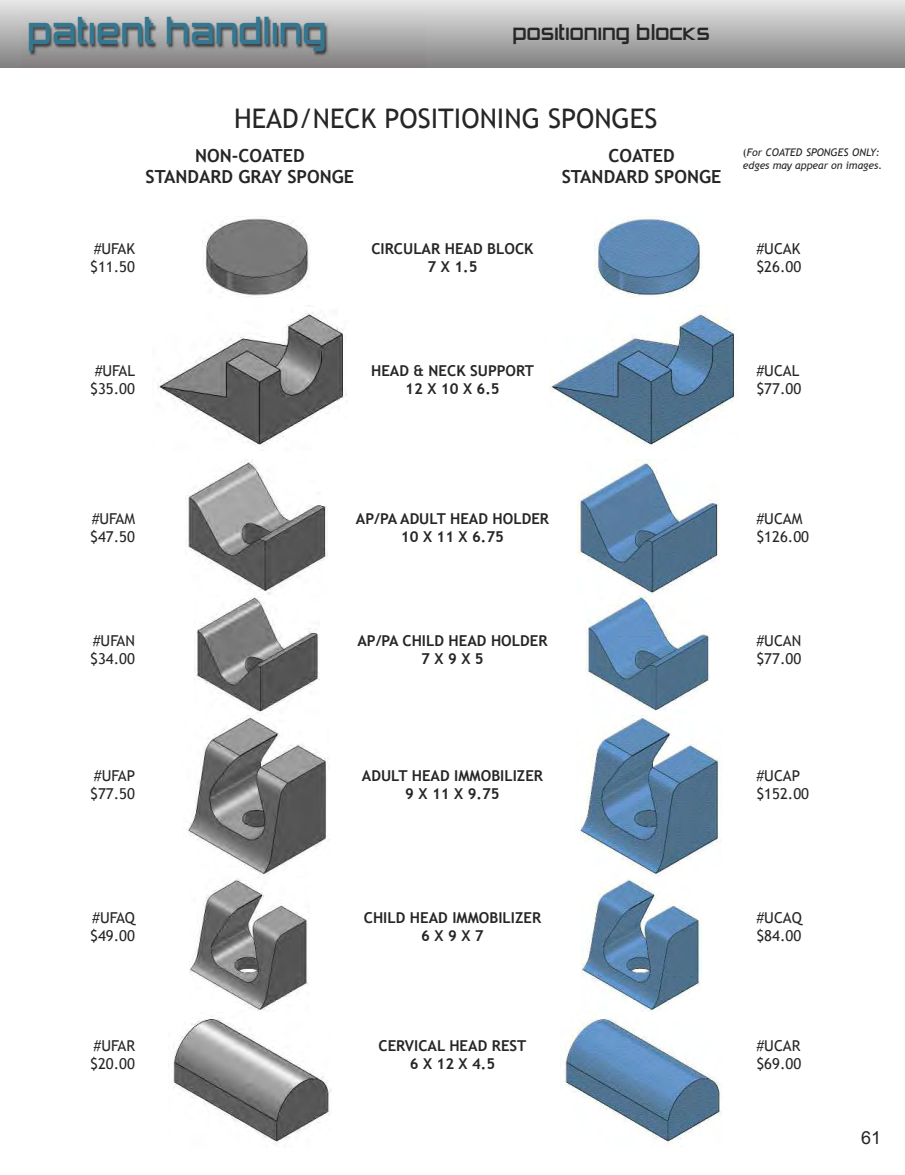
<style>
.page{position:relative;width:905px;height:1175px;background:#fff}
.page>*{position:absolute;margin:0;border:0;box-sizing:border-box;transform-origin:0 0}
.t1{font:36px "Zero Twos";color:#357790}
.t2{font:27px "Trebuchet MS";color:#272627}
.t3{font:21px "Zero Twos";color:#272627}
.t4{font:700 18px/21.6px "Trebuchet MS";color:#272627;text-align:center}
.t5{font:18px "Arial";color:#272627}
.t6{font:700 15px/18px "Trebuchet MS";color:#272627;text-align:center}
.t7{font:15px/18px "Trebuchet MS";color:#272627}
.t8{font:italic 10.5px/12.6px "Trebuchet MS";color:#272627}
.s1{font-style:normal}
</style>
<div class="page">
<div style="left:0;top:0;width:904px;height:68px;background:linear-gradient(to bottom,#e7e7e7,#828282)"></div>
<img style="left:21px;top:0;width:404px;height:68px">
<img style="left:202px;top:218px;width:107px;height:79px">
<img style="left:157px;top:312px;width:190px;height:134px">
<img style="left:194px;top:594px;width:125px;height:122px">
<img style="left:185px;top:459px;width:143px;height:135px">
<img style="left:190px;top:878px;width:118px;height:133px">
<img style="left:188px;top:716px;width:139px;height:162px">
<img style="left:173px;top:1016px;width:158px;height:128px">
<img style="left:594px;top:216px;width:108px;height:81px">
<img style="left:549px;top:312px;width:188px;height:133px">
<img style="left:586px;top:595px;width:124px;height:116px">
<img style="left:577px;top:459px;width:142px;height:135px">
<img style="left:581px;top:878px;width:120px;height:134px">
<img style="left:578px;top:716px;width:143px;height:160px">
<img style="left:565px;top:1017px;width:157px;height:127px">
<h1 class="t1" style="left:27px;top:10px;width:301px">patient handling</h1>
<h3 class="t3" style="left:512px;top:20px;width:199px">positioning blocks</h3>
<h2 class="t2" style="left:234px;top:103px;width:424px">HEAD/NECK POSITIONING SPONGES</h2>
<p class="t4" style="left:561px;top:145px;width:161px">COATED<br>STANDARD SPONGE</p>
<p class="t4" style="left:145px;top:145px;width:210px">NON-COATED<br>STANDARD GRAY SPONGE</p>
<p class="t8" style="left:742px;top:146px;width:141px"><span class="s1">(</span>For COATED SPONGES ONLY: edges may appear on images.</p>
<p class="t7" style="left:90px;top:240px;width:46px">#UFAK $11.50</p>
<p class="t6" style="left:371px;top:240px;width:163px">CIRCULAR HEAD BLOCK<br>7 X 1.5</p>
<p class="t7" style="left:756px;top:240px;width:46px">#UCAK $26.00</p>
<p class="t7" style="left:90px;top:361px;width:46px;text-align:center">#UFAL $35.00</p>
<p class="t6" style="left:371px;top:361px;width:164px">HEAD &amp; NECK SUPPORT<br>12 X 10 X 6.5</p>
<p class="t7" style="left:756px;top:361px;width:46px">#UCAL $77.00</p>
<p class="t7" style="left:90px;top:510px;width:46px">#UFAM $47.50</p>
<p class="t6" style="left:356px;top:510px;width:194px">AP/PA ADULT HEAD HOLDER<br>10 X 11 X 6.75</p>
<p class="t7" style="left:756px;top:510px;width:54px">#UCAM $126.00</p>
<p class="t7" style="left:90px;top:631px;width:46px">#UFAN $34.00</p>
<p class="t6" style="left:357px;top:631px;width:191px">AP/PA CHILD HEAD HOLDER<br>7 X 9 X 5</p>
<p class="t7" style="left:756px;top:631px;width:46px">#UCAN $77.00</p>
<p class="t7" style="left:90px;top:766px;width:46px">#UFAP $77.50</p>
<p class="t6" style="left:362px;top:766px;width:183px">ADULT HEAD IMMOBILIZER<br>9 X 11 X 9.75</p>
<p class="t7" style="left:756px;top:766px;width:54px">#UCAP $152.00</p>
<p class="t7" style="left:90px;top:908px;width:46px">#UFAQ $49.00</p>
<p class="t6" style="left:364px;top:908px;width:179px">CHILD HEAD IMMOBILIZER<br>6 X 9 X 7</p>
<p class="t7" style="left:756px;top:908px;width:47px">#UCAQ $84.00</p>
<p class="t7" style="left:90px;top:1036px;width:46px">#UFAR $20.00</p>
<p class="t6" style="left:378px;top:1036px;width:149px">CERVICAL HEAD REST<br>6 X 12 X 4.5</p>
<p class="t7" style="left:756px;top:1036px;width:46px">#UCAR $69.00</p>
<p class="t5" style="left:861px;top:1127px;width:22px">61</p>
</div>
